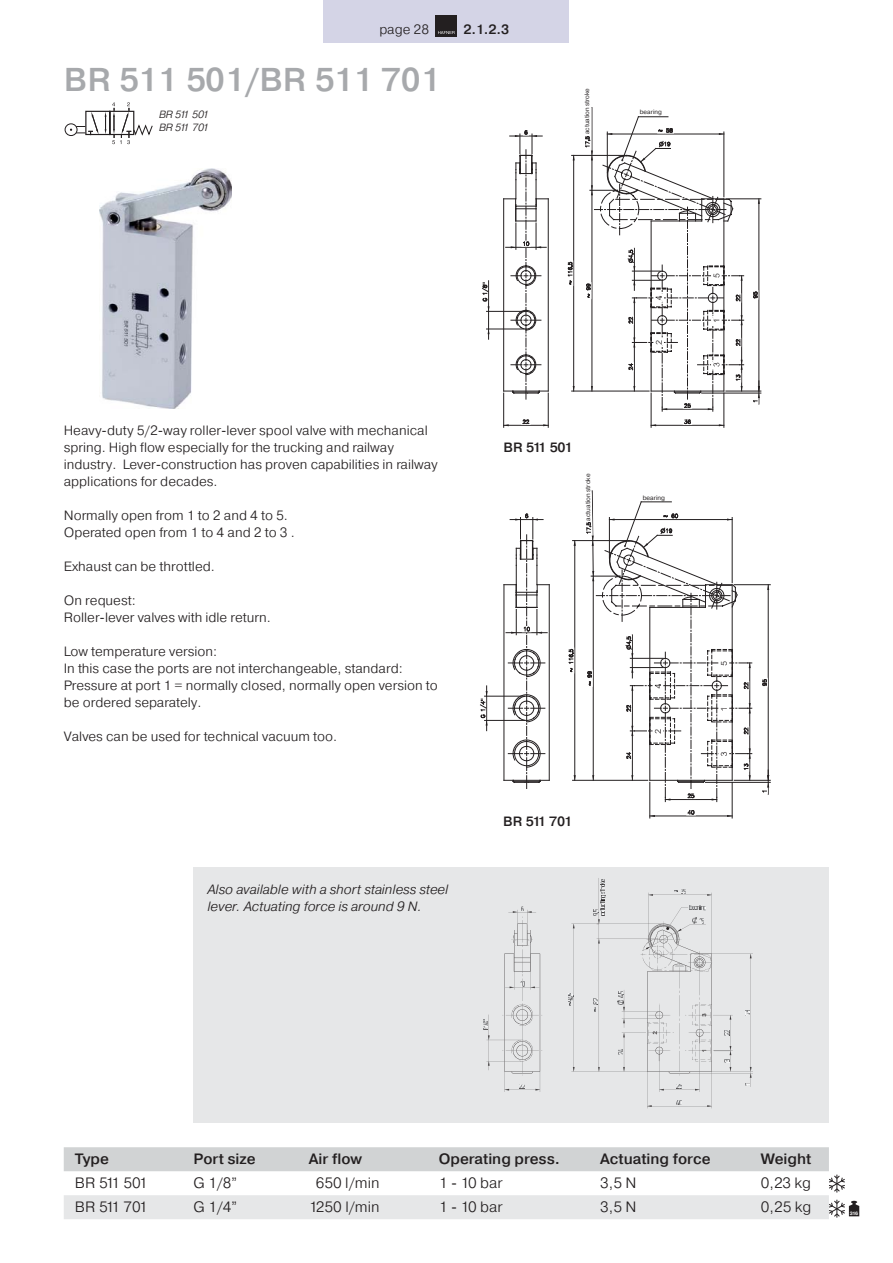
<style>
.page{position:relative;width:893px;height:1263px;background:#fff}
.page>*{position:absolute;margin:0;border:0;box-sizing:border-box;transform-origin:0 0}
.t1{font:500 33px "Pragmatica";color:#a7a9ac}
.t2{font:300 15px "Pragmatica";color:#231f20}
.t3{font:500 15px "Pragmatica";color:#231f20}
.t4{font:300 13.5px/17px "Pragmatica";color:#231f20}
.t5{font:italic 300 13.5px/17px "Pragmatica";color:#231f20}
.t6{font:500 13.5px "Pragmatica";letter-spacing:-.085em;color:#231f20}
.t7{font:italic 300 10.5px/13.5px "Pragmatica";letter-spacing:-.105em;color:#231f20}
.t8{font:6.45px "Pragmatica E";color:#231f20}
.t9{font:6.3px "Pragmatica E";color:#231f20}
.t10{font:700 4.8px "Pragmatica";color:#fff}
</style>
<div class="page">
<hr style="left:503px;top:199px;width:1px;height:192px;background:#231f20">
<hr style="left:548px;top:199px;width:1px;height:192px;background:#231f20">
<hr style="left:573px;top:155px;width:1px;height:236px;background:#231f20">
<hr style="left:758px;top:199px;width:1px;height:192px;background:#231f20">
<hr style="left:651px;top:425px;width:73px;height:1px;background:#231f20">
<hr style="left:504px;top:425px;width:44px;height:1px;background:#231f20">
<hr style="left:488px;top:281px;width:1px;height:58px;background:#231f20">
<hr style="left:548px;top:393px;width:1px;height:34px;background:#231f20">
<hr style="left:572px;top:155px;width:52px;height:1px;background:#231f20">
<hr style="left:724px;top:393px;width:1px;height:34px;background:#231f20">
<hr style="left:726px;top:391px;width:35px;height:1px;background:#231f20">
<hr style="left:572px;top:391px;width:77px;height:1px;background:#231f20">
<hr style="left:503px;top:393px;width:1px;height:34px;background:#231f20">
<hr style="left:486px;top:311px;width:38px;height:1px;background:#231f20">
<hr style="left:651px;top:393px;width:1px;height:34px;background:#231f20">
<hr style="left:486px;top:329px;width:38px;height:1px;background:#231f20">
<hr style="left:702px;top:393px;width:59px;height:1px;background:#231f20">
<hr style="left:726px;top:199px;width:35px;height:1px;background:#231f20">
<svg style="left:567px;top:261px;width:6px;height:24px"></svg>
<svg style="left:752px;top:381px;width:8px;height:23px"></svg>
<svg style="left:521px;top:419px;width:10px;height:6px"></svg>
<svg style="left:504px;top:130px;width:44px;height:269px"></svg>
<svg style="left:482px;top:281px;width:7px;height:30px"></svg>
<svg style="left:683px;top:419px;width:8px;height:6px"></svg>
<svg style="left:753px;top:291px;width:5px;height:8px"></svg>
<svg style="left:585px;top:108px;width:159px;height:303px"></svg>
<div style="left:65px;top:124px;width:12px;height:12px;border:1px solid #231f20;border-radius:50%"></div>
<svg style="left:70px;top:102px;width:83px;height:42px"></svg>
<img style="left:99px;top:168px;width:133px;height:241px">
<hr style="left:549px;top:585px;width:1px;height:195px;background:#231f20">
<hr style="left:650px;top:816px;width:82px;height:1px;background:#231f20">
<hr style="left:574px;top:541px;width:1px;height:239px;background:#231f20">
<hr style="left:486px;top:686px;width:1px;height:45px;background:#231f20">
<hr style="left:768px;top:585px;width:1px;height:195px;background:#231f20">
<hr style="left:649px;top:782px;width:1px;height:36px;background:#231f20">
<hr style="left:734px;top:780px;width:36px;height:1px;background:#231f20">
<hr style="left:572px;top:780px;width:76px;height:1px;background:#231f20">
<hr style="left:484px;top:720px;width:41px;height:1px;background:#231f20">
<hr style="left:732px;top:782px;width:1px;height:36px;background:#231f20">
<hr style="left:484px;top:696px;width:41px;height:1px;background:#231f20">
<hr style="left:705px;top:782px;width:65px;height:1px;background:#231f20">
<hr style="left:572px;top:540px;width:55px;height:1px;background:#231f20">
<hr style="left:734px;top:584px;width:36px;height:1px;background:#231f20">
<svg style="left:687px;top:810px;width:8px;height:5px"></svg>
<svg style="left:568px;top:648px;width:6px;height:25px"></svg>
<svg style="left:761px;top:770px;width:8px;height:24px"></svg>
<svg style="left:762px;top:679px;width:6px;height:8px"></svg>
<svg style="left:504px;top:513px;width:45px;height:276px"></svg>
<svg style="left:480px;top:691px;width:8px;height:35px"></svg>
<svg style="left:585px;top:491px;width:167px;height:311px"></svg>
<div style="left:193px;top:867px;width:636px;height:255px;background:#e6e7e8"></div>
<svg style="left:483px;top:878px;width:270px;height:230px"></svg>
<div style="left:324px;top:0;width:245px;height:43px;background:#d4d4e6"></div>
<div style="left:436px;top:15px;width:21px;height:21px;background:#231f20"></div>
<svg style="left:438px;top:31px;width:17px;height:3px"></svg>
<svg style="left:64px;top:1147px;width:795px;height:72px"></svg>
<p class="t4" style="left:379px;top:22px;width:51px">page 28</p>
<p class="t6" style="left:463px;top:24px;width:47px">2.1.2.3</p>
<h1 class="t1" style="left:64px;top:68px;width:378px">BR 511 501/BR 511 701</h1>
<p class="t7" style="left:159px;top:108px;width:52px">BR 511 501<br>BR 511 701</p>
<p class="t9" style="left:583px;top:134px;width:48px;rotate:-90deg">actuation stroke</p>
<p class="t9" style="left:640px;top:109px;width:23px">bearing</p>
<p class="t4" style="left:64px;top:423px;width:375px">Heavy-duty 5/2-way roller-lever spool valve with mechanical spring. High flow especially for the trucking and railway industry. Lever-construction has proven capabilities in railway applications for decades.</p>
<p class="t4" style="left:64px;top:508px;width:233px">Normally open from 1 to 2 and 4 to 5.<br>Operated open from 1 to 4 and 2 to 3 .</p>
<p class="t4" style="left:64px;top:559px;width:153px">Exhaust can be throttled.</p>
<p class="t4" style="left:64px;top:593px;width:209px">On request:<br>Roller-lever valves with idle return.</p>
<p class="t4" style="left:64px;top:644px;width:375px">Low temperature version:<br>In this case the ports are not interchangeable, standard:<br>Pressure at port 1 = normally closed, normally open version to be ordered separately.</p>
<p class="t4" style="left:64px;top:729px;width:275px">Valves can be used for technical vacuum too.</p>
<p class="t5" style="left:207px;top:882px;width:242px">Also available with a short stainless steel lever. Actuating force is around 9 N.</p>
<p class="t6" style="left:503px;top:442px;width:71px">BR 511 501</p>
<p class="t8" style="left:584px;top:521px;width:49px;rotate:-90deg">actuation stroke</p>
<p class="t8" style="left:643px;top:494px;width:24px">bearing</p>
<p class="t6" style="left:503px;top:816px;width:71px">BR 511 701</p>
<p class="t3" style="left:75px;top:1154px;width:36px">Type</p>
<p class="t3" style="left:193px;top:1154px;width:64px">Port size</p>
<p class="t3" style="left:309px;top:1154px;width:55px">Air flow</p>
<p class="t3" style="left:439px;top:1154px;width:122px">Operating press.</p>
<p class="t3" style="left:600px;top:1154px;width:112px">Actuating force</p>
<p class="t3" style="left:761px;top:1154px;width:52px">Weight</p>
<p class="t2" style="left:75px;top:1178px;width:74px">BR 511 501</p>
<p class="t2" style="left:193px;top:1178px;width:45px">G 1/8”</p>
<p class="t2" style="left:316px;top:1178px;width:65px">650 l/min</p>
<p class="t2" style="left:439px;top:1178px;width:65px">1 - 10 bar</p>
<p class="t2" style="left:600px;top:1178px;width:38px">3,5 N</p>
<p class="t2" style="left:761px;top:1178px;width:52px">0,23 kg</p>
<p class="t2" style="left:75px;top:1202px;width:74px">BR 511 701</p>
<p class="t2" style="left:193px;top:1202px;width:45px">G 1/4”</p>
<p class="t2" style="left:309px;top:1202px;width:72px">1250 l/min</p>
<p class="t2" style="left:439px;top:1202px;width:65px">1 - 10 bar</p>
<p class="t2" style="left:600px;top:1202px;width:38px">3,5 N</p>
<p class="t2" style="left:761px;top:1202px;width:52px">0,25 kg</p>
<p class="t10" style="left:850px;top:1211px;width:10px">316</p>
</div>
